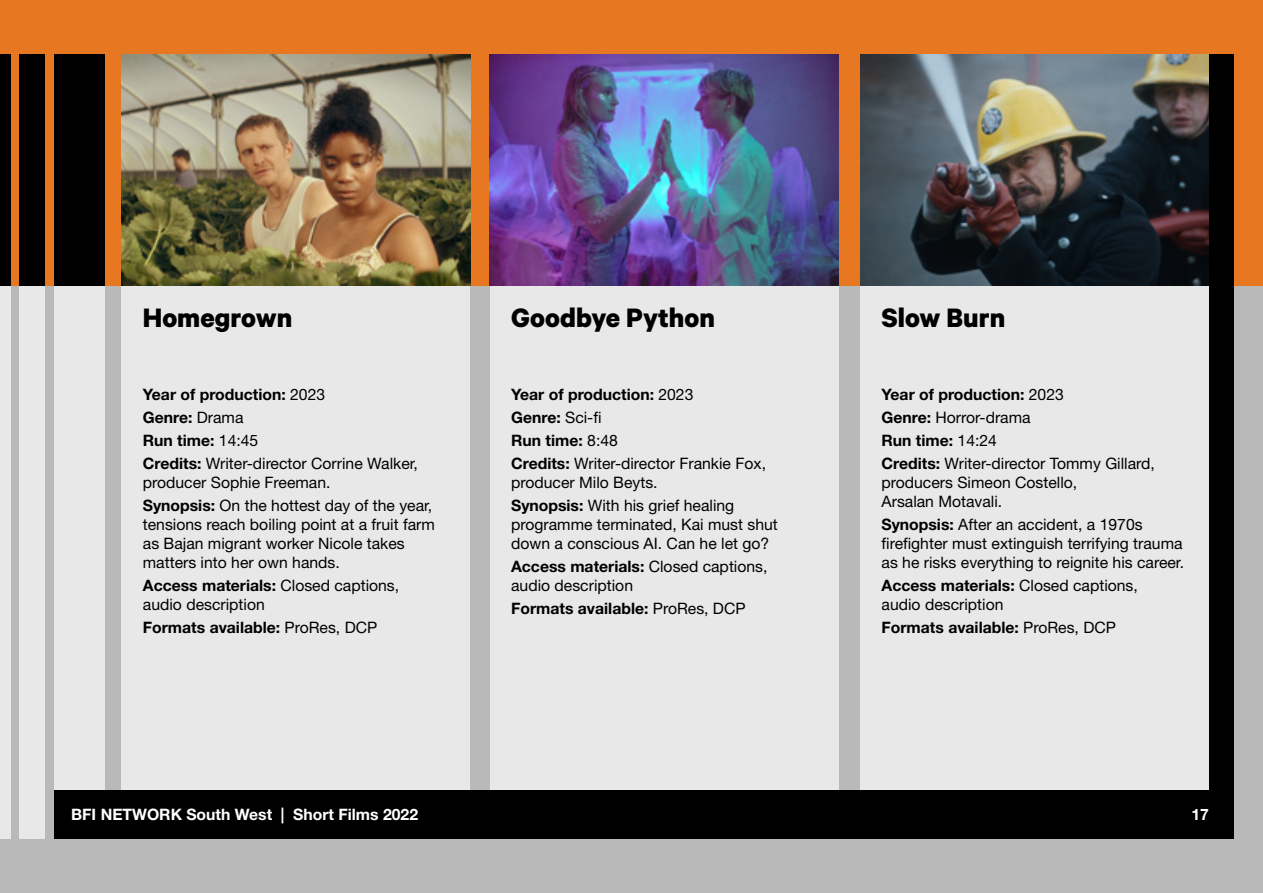
<style>
.page{position:relative;width:1263px;height:893px;background:#b9b9b9}
.page>*{position:absolute;margin:0;border:0;box-sizing:border-box;transform-origin:0 0}
.t1{font:700 30px "Calibre";color:#000}
.t2{font:15.75px/23.1px "Helvetica Neue LT Std";color:#000}
.t3{font:700 15.75px "Helvetica Neue LT Std";color:#000}
.t4{font:700 15.75px "Helvetica Neue LT Std";color:#fff}
.s1{font-weight:700}
.s2{font-weight:400}
</style>
<div class="page">
<div style="left:0;top:0;width:1263px;height:286px;background:#e87722"></div>
<div style="left:54px;top:286px;width:50px;height:553px;background:#e8e8e8"></div>
<div style="left:54px;top:54px;width:50px;height:231px;background:#000"></div>
<div style="left:19px;top:286px;width:26px;height:553px;background:#e8e8e8"></div>
<div style="left:19px;top:54px;width:26px;height:231px;background:#000"></div>
<div style="left:0;top:286px;width:11px;height:553px;background:#e8e8e8"></div>
<div style="left:0;top:54px;width:11px;height:231px;background:#000"></div>
<div style="left:122px;top:286px;width:348px;height:553px;background:#e8e8e8"></div>
<div style="left:490px;top:286px;width:348px;height:553px;background:#e8e8e8"></div>
<div style="left:860px;top:286px;width:349px;height:553px;background:#e8e8e8"></div>
<div style="left:54px;top:791px;width:1155px;height:48px;background:#000"></div>
<div style="left:1209px;top:54px;width:24px;height:785px;background:#000"></div>
<img style="left:860px;top:54px;width:349px;height:232px">
<img style="left:490px;top:54px;width:348px;height:232px">
<img style="left:122px;top:54px;width:348px;height:232px">
<h1 class="t1" style="left:143px;top:299px;width:151px">Homegrown</h1>
<h1 class="t1" style="left:511px;top:299px;width:205px">Goodbye Python</h1>
<h1 class="t1" style="left:881px;top:299px;width:125px">Slow Burn</h1>
<p class="t2" style="left:143px;top:382px;width:277px"><span class="s1">Year of production:</span> 2023<br><span class="s1">Genre:</span> Drama<br><span class="s1">Run time:</span> 14:45<br><span class="s1">Credits:</span> Writer-director Corrine Walker,</p>
<p class="t2" style="left:143px;top:471px;width:291px">producer Sophie Freeman.<br><span class="s1">Synopsis:</span> On the hottest day of the year,</p>
<p class="t2" style="left:143px;top:515px;width:294px;line-height:18.9px">tensions reach boiling point at a fruit farm as Bajan migrant worker Nicole takes matters into her own hands.</p>
<p class="t2" style="left:143px;top:576px;width:258px;line-height:18.9px"><span class="s1">Access materials:</span> Closed captions, audio description</p>
<p class="t3" style="left:143px;top:618px;width:236px">Formats available: <span class="s2">ProRes, DCP</span></p>
<p class="t2" style="left:511px;top:382px;width:256px"><span class="s1">Year of production:</span> 2023<br><span class="s1">Genre:</span> Sci-fi<br><span class="s1">Run time:</span> 8:48<br><span class="s1">Credits:</span> Writer-director Frankie Fox,</p>
<p class="t2" style="left:511px;top:471px;width:225px">producer Milo Beyts.<br><span class="s1">Synopsis:</span> With his grief healing</p>
<p class="t2" style="left:511px;top:515px;width:268px;line-height:18.9px">programme terminated, Kai must shut down a conscious AI. Can he let go?</p>
<p class="t2" style="left:511px;top:557px;width:258px;line-height:18.9px"><span class="s1">Access materials:</span> Closed captions, audio description</p>
<p class="t3" style="left:511px;top:599px;width:236px">Formats available: <span class="s2">ProRes, DCP</span></p>
<p class="t2" style="left:881px;top:383px;width:275px"><span class="s1">Year of production:</span> 2023<br><span class="s1">Genre:</span> Horror-drama<br><span class="s1">Run time:</span> 14:24<br><span class="s1">Credits:</span> Writer-director Tommy Gillard,</p>
<p class="t2" style="left:881px;top:473px;width:197px;line-height:18.9px">producers Simeon Costello,<br>Arsalan Motavali.</p>
<p class="t2" style="left:881px;top:515px;width:304px;line-height:18.9px"><span class="s1">Synopsis:</span> After an accident, a 1970s firefighter must extinguish terrifying trauma as he risks everything to reignite his career.</p>
<p class="t2" style="left:881px;top:576px;width:258px;line-height:18.9px"><span class="s1">Access materials:</span> Closed captions, audio description</p>
<p class="t3" style="left:881px;top:618px;width:236px">Formats available: <span class="s2">ProRes, DCP</span></p>
<p class="t4" style="left:71px;top:805px;width:348px">BFI NETWORK South West | Short Films 2022</p>
<p class="t4" style="left:1191px;top:805px;width:19px">17</p>
</div>
